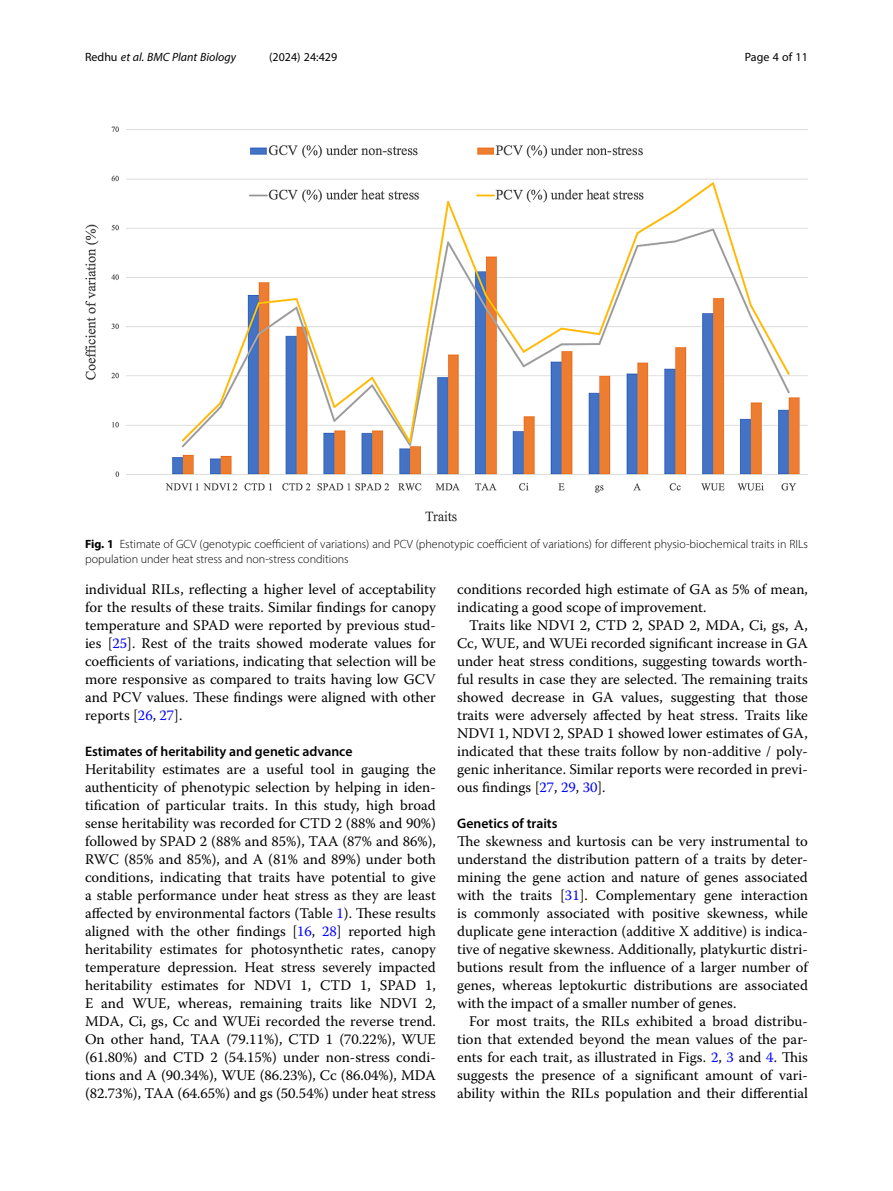
<style>
.page{position:relative;width:893px;height:1191px;background:#fff}
.page>*{position:absolute;margin:0;border:0;box-sizing:border-box;transform-origin:0 0}
.Body_Text{font:14.7px/18px "Warnock Pro";color:#000;text-align:justify}
.Body_Text_Indent{font:14.7px/18px "Warnock Pro";color:#000;text-align:justify}
.Head_2{font:600 13.8px "Myriad Pro";color:#000}
.Figure_Caption{font:300 12px/15px "Myriad Pro";color:#000}
.t1{font:italic 12px "Myriad Pro";color:#000}
.t2{font:12px "Myriad Pro";color:#000}
.s1{font-style:normal}
.s2{font-weight:700}
.s3{color:#00f}
</style>
<div class="page">
<img style="left:85px;top:126px;width:723px;height:395px">
<p class="t1" style="left:85px;top:50px;width:153px"><span class="s1">Redhu</span> et al. BMC Plant Biology</p>
<p class="t2" style="left:269px;top:50px;width:70px">(2024) 24:429</p>
<p class="t2" style="left:745px;top:50px;width:65px">Page 4 of 11</p>
<p class="Figure_Caption" style="left:85px;top:536px;width:724px"><span class="s2">Fig. 1</span> Estimate of GCV (genotypic coefficient of variations) and PCV (phenotypic coefficient of variations) for different physio-biochemical traits in RILs population under heat stress and non-stress conditions</p>
<p class="Body_Text" style="left:85px;top:580px;width:352px">individual RILs, reflecting a higher level of acceptability for the results of these traits. Similar findings for canopy temperature and SPAD were reported by previous stud&shy;ies [<span class="s3">25</span>]. Rest of the traits showed moderate values for coefficients of variations, indicating that selection will be more responsive as compared to traits having low GCV and PCV values. These findings were aligned with other reports [<span class="s3">26</span>, <span class="s3">27</span>].</p>
<p class="Head_2" style="left:85px;top:743px;width:269px">Estimates of heritability and genetic advance</p>
<p class="Body_Text" style="left:85px;top:760px;width:352px">Heritability estimates are a useful tool in gauging the authenticity of phenotypic selection by helping in iden&shy;tification of particular traits. In this study, high broad sense heritability was recorded for CTD 2 (88% and 90%) followed by SPAD 2 (88% and 85%), TAA (87% and 86%), RWC (85% and 85%), and A (81% and 89%) under both conditions, indicating that traits have potential to give a stable performance under heat stress as they are least affected by environmental factors (Table <span class="s3">1</span>). These results aligned with the other findings [<span class="s3">16</span>, <span class="s3">28</span>] reported high heritability estimates for photosynthetic rates, canopy temperature depression. Heat stress severely impacted heritability estimates for NDVI 1, CTD 1, SPAD 1, E and WUE, whereas, remaining traits like NDVI 2, MDA, Ci, gs, Cc and WUEi recorded the reverse trend.<br>On other hand, TAA (79.11%), CTD 1 (70.22%), WUE (61.80%) and CTD 2 (54.15%) under non-stress condi&shy;tions and A (90.34%), WUE (86.23%), Cc (86.04%), MDA (82.73%), TAA (64.65%) and gs (50.54%) under heat stress</p>
<p class="Body_Text" style="left:457px;top:580px;width:352px">conditions recorded high estimate of GA as 5% of mean, indicating a good scope of improvement.</p>
<p class="Body_Text_Indent" style="left:457px;top:616px;width:352px;text-indent:12px">Traits like NDVI 2, CTD 2, SPAD 2, MDA, Ci, gs, A, Cc, WUE, and WUEi recorded significant increase in GA under heat stress conditions, suggesting towards worth&shy;ful results in case they are selected. The remaining traits showed decrease in GA values, suggesting that those traits were adversely affected by heat stress. Traits like NDVI 1, NDVI 2, SPAD 1 showed lower estimates of GA, indicated that these traits follow by non-additive / poly&shy;genic inheritance. Similar reports were recorded in previ&shy;ous findings [<span class="s3">27</span>, <span class="s3">29</span>, <span class="s3">30</span>].</p>
<p class="Head_2" style="left:457px;top:815px;width:102px">Genetics of traits</p>
<p class="Body_Text" style="left:457px;top:832px;width:352px">The skewness and kurtosis can be very instrumental to understand the distribution pattern of a traits by deter&shy;mining the gene action and nature of genes associated with the traits [<span class="s3">31</span>]. Complementary gene interaction is commonly associated with positive skewness, while duplicate gene interaction (additive X additive) is indica&shy;tive of negative skewness. Additionally, platykurtic distri&shy;butions result from the influence of a larger number of genes, whereas leptokurtic distributions are associated with the impact of a smaller number of genes.</p>
<p class="Body_Text_Indent" style="left:457px;top:1012px;width:352px;text-indent:12px">For most traits, the RILs exhibited a broad distribu&shy;tion that extended beyond the mean values of the par&shy;ents for each trait, as illustrated in Figs. <span class="s3">2</span>, <span class="s3">3</span> and <span class="s3">4</span>. This suggests the presence of a significant amount of vari&shy;ability within the RILs population and their differential</p>
</div>
